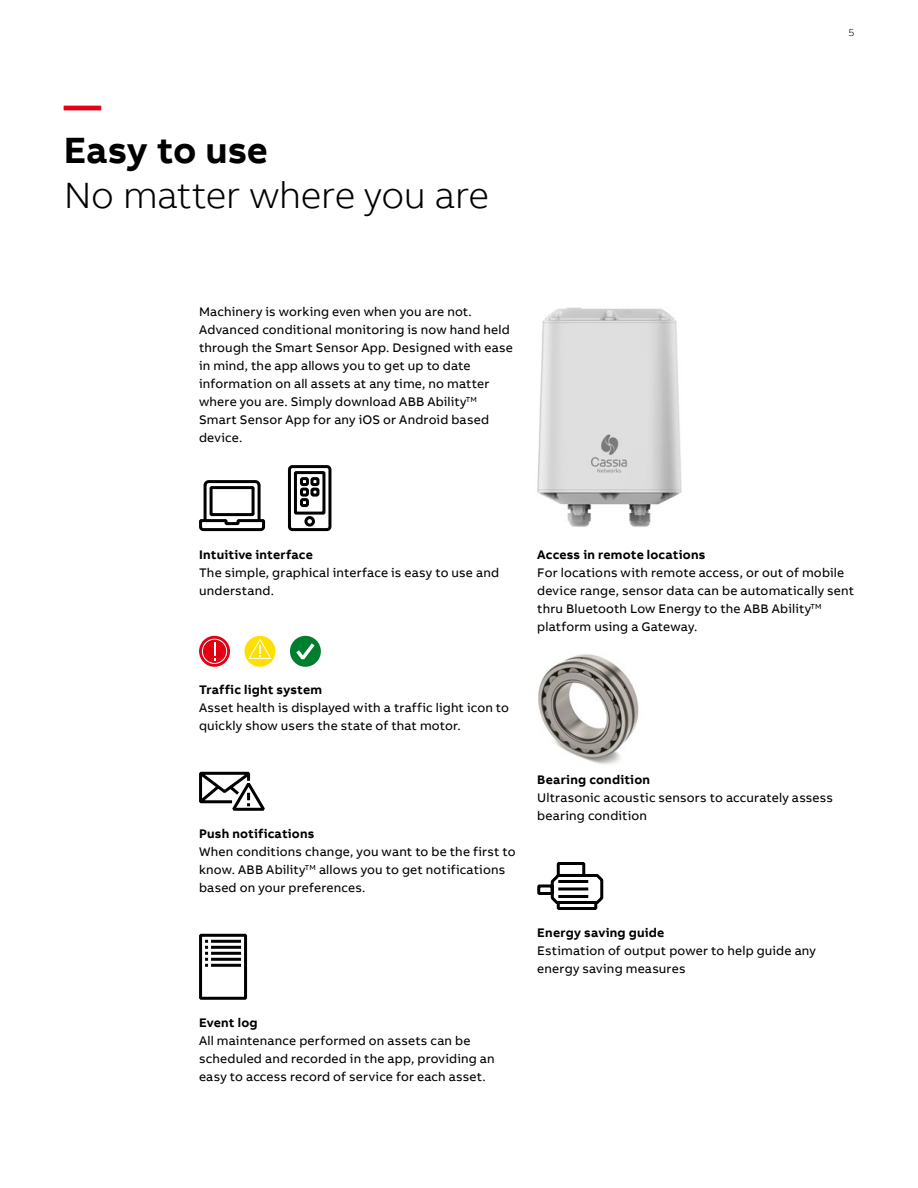
<style>
.page{position:relative;width:918px;height:1188px;background:#fff}
.page>*{position:absolute;margin:0;border:0;box-sizing:border-box;transform-origin:0 0}
.t1{font:300 37.5px "AB Bvoice";letter-spacing:-.01em;color:#000}
.t2{font:700 37.5px "AB Bvoice";letter-spacing:-.005em;color:#000}
.t3{font:700 37.5px "AB Bvoice";color:#e30015}
.t4{font:12.75px/18px "AB Bvoice";letter-spacing:.015em;color:#000}
.t5{font:700 12.75px "AB Bvoice";letter-spacing:.015em;color:#000}
.t6{font:300 10.5px "AB Bvoice";color:#000}
</style>
<div class="page">
<img style="left:538px;top:654px;width:101px;height:111px">
<img style="left:537px;top:307px;width:145px;height:220px">
<svg style="left:199px;top:636px;width:31px;height:31px"></svg>
<div style="left:202px;top:639px;width:25px;height:25px;border:1px solid #fff;border-radius:50%"></div>
<svg style="left:214px;top:642px;width:1px;height:18px"></svg>
<div style="left:245px;top:636px;width:30px;height:31px;background:#ffdf00;border-radius:50%"></div>
<svg style="left:249px;top:639px;width:22px;height:20px"></svg>
<div style="left:290px;top:636px;width:31px;height:31px;background:#007e2f;border-radius:50%"></div>
<svg style="left:296px;top:643px;width:19px;height:16px"></svg>
<svg style="left:199px;top:480px;width:66px;height:51px"></svg>
<svg style="left:288px;top:465px;width:43px;height:66px"></svg>
<svg style="left:199px;top:934px;width:48px;height:66px"></svg>
<svg style="left:199px;top:772px;width:66px;height:39px"></svg>
<svg style="left:537px;top:862px;width:66px;height:48px"></svg>
<h1 class="t3" style="left:64px;top:81px;width:39px">—</h1>
<h1 class="t2" style="left:64px;top:126px;width:206px">Easy to use</h1>
<h1 class="t1" style="left:64px;top:173px;width:427px">No matter where you are</h1>
<p class="t4" style="left:199px;top:303px;width:315px">Machinery is working even when you are not.<br>Advanced conditional monitoring is now hand held through the Smart Sensor App. Designed with ease in mind, the app allows you to get up to date information on all assets at any time, no matter where you are. Simply download ABB Ability<sup>TM </sup>Smart Sensor App for any iOS or Android based device.</p>
<p class="t6" style="left:848px;top:26px;width:7px">5</p>
<p class="t5" style="left:199px;top:546px;width:115px">Intuitive interface</p>
<p class="t4" style="left:199px;top:564px;width:302px">The simple, graphical interface is easy to use and understand.</p>
<p class="t5" style="left:199px;top:681px;width:125px">Traffic light system</p>
<p class="t4" style="left:199px;top:699px;width:312px">Asset health is displayed with a traffic light icon to quickly show users the state of that motor.</p>
<p class="t5" style="left:199px;top:825px;width:117px">Push notifications</p>
<p class="t4" style="left:199px;top:843px;width:318px">When conditions change, you want to be the first to know. ABB Ability<sup>TM</sup> allows you to get notifications based on your preferences.</p>
<p class="t5" style="left:199px;top:1014px;width:60px">Event log</p>
<p class="t4" style="left:199px;top:1032px;width:297px">All maintenance performed on assets can be scheduled and recorded in the app, providing an easy to access record of service for each asset.</p>
<p class="t5" style="left:537px;top:546px;width:170px">Access in remote locations</p>
<p class="t4" style="left:537px;top:564px;width:318px">For locations with remote access, or out of mobile device range, sensor data can be automatically sent thru Bluetooth Low Energy to the ABB Ability<sup>TM </sup>platform using a Gateway.</p>
<p class="t5" style="left:537px;top:771px;width:114px">Bearing condition</p>
<p class="t4" style="left:537px;top:789px;width:297px">Ultrasonic acoustic sensors to accurately assess bearing condition</p>
<p class="t5" style="left:537px;top:924px;width:129px">Energy saving guide</p>
<p class="t4" style="left:537px;top:942px;width:280px">Estimation of output power to help guide any energy saving measures</p>
</div>
